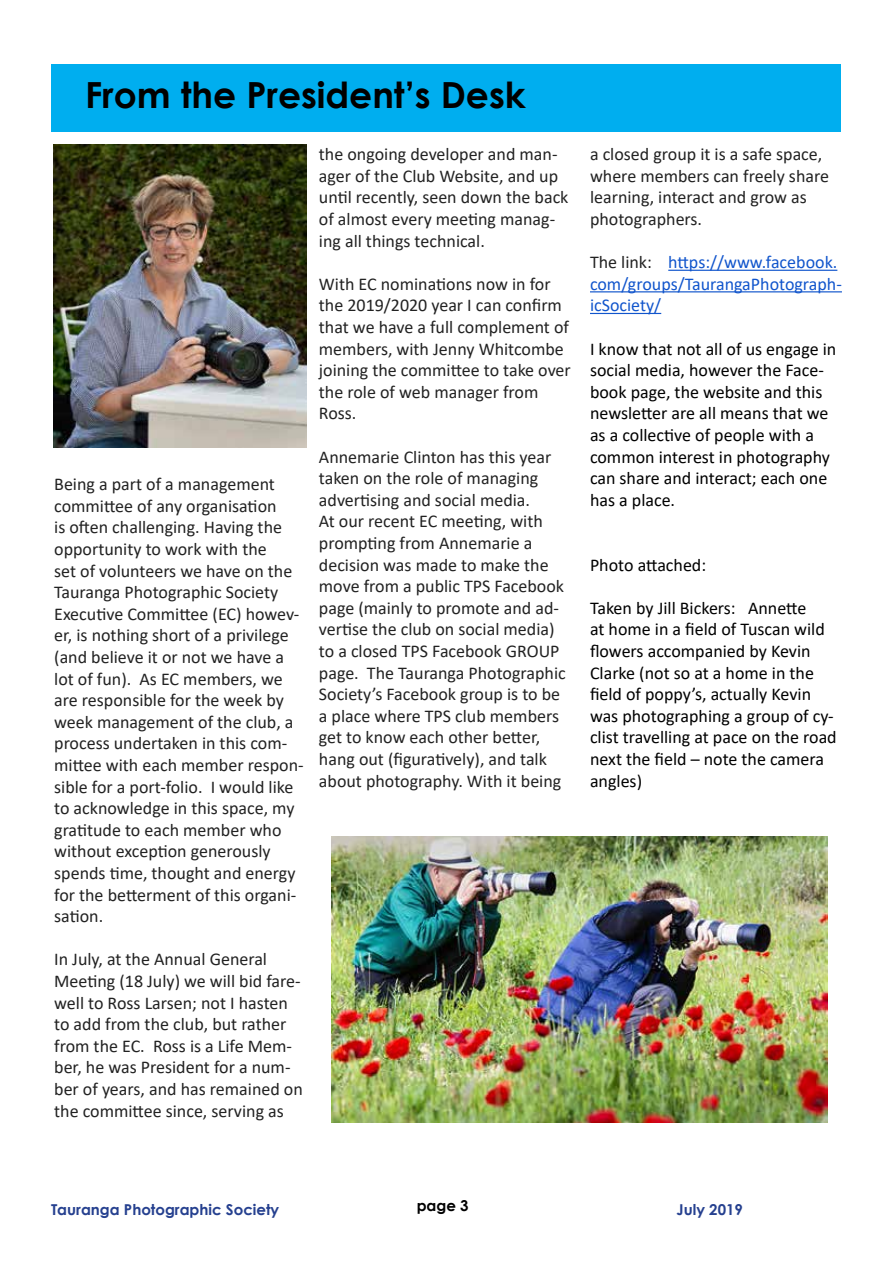
<style>
.page{position:relative;width:893px;height:1263px;background:#fff}
.page>*{position:absolute;margin:0;border:0;box-sizing:border-box;transform-origin:0 0}
.t1{font:700 36px "Century Gothic";color:#000}
.t2{font:18px/21.6px "Calibri";color:#222}
.t3{font:18px/21.6px "Calibri";color:#000}
.t4{font:18px/21.6px "Calibri";color:#15c}
.t5{font:700 15px "Century Gothic";color:#25408f}
.t6{font:700 15px "Century Gothic";color:#000}
.s1{color:#222}
</style>
<div class="page">
<div style="left:52px;top:65px;width:789px;height:67px;background:#00aeef"></div>
<hr style="left:668px;top:270px;width:169px;height:1px;background:#15c">
<hr style="left:590px;top:291px;width:252px;height:1px;background:#15c">
<hr style="left:590px;top:313px;width:71px;height:1px;background:#15c">
<img style="left:54px;top:145px;width:252px;height:302px">
<img style="left:332px;top:837px;width:495px;height:286px">
<h1 class="t1" style="left:85px;top:67px;width:442px">From the President’s Desk</h1>
<h1 class="t1" style="left:102px;top:68px;width:471px">Faceptam eos a consed et</h1>
<p class="t2" style="left:54px;top:473px;width:251px">Being a part of a management committee of any organisation<br>is often challenging. Having the opportunity to work with the<br>set of volunteers we have on the<br>Tauranga Photographic Society<br>Executive Committee (EC) howev&shy;er, is nothing short of a privilege (and believe it or not we have a lot of fun). As EC members, we are responsible for the week by week management of the club, a process undertaken in this com&shy;mittee with each member respon&shy;sible for a port-folio. I would like to acknowledge in this space, my gratitude to each member who without exception generously spends time, thought and energy for the betterment of this organi&shy;sation.</p>
<p class="t2" style="left:54px;top:948px;width:250px">In July, at the Annual General<br>Meeting (18 July) we will bid fare&shy;well to Ross Larsen; not I hasten to add from the club, but rather from the EC. Ross is a Life Mem&shy;ber, he was President for a num&shy;ber of years, and has remained on the committee since, serving as</p>
<p class="t2" style="left:319px;top:143px;width:251px">the ongoing developer and man&shy;ager of the Club Website, and up until recently, seen down the back of almost every meeting manag&shy;ing all things technical.</p>
<p class="t2" style="left:319px;top:273px;width:253px">With EC nominations now in for the 2019/2020 year I can confirm that we have a full complement of members, with Jenny Whitcombe joining the committee to take over the role of web manager from<br>Ross.</p>
<p class="t2" style="left:319px;top:445px;width:248px">Annemarie Clinton has this year taken on the role of managing advertising and social media.<br>At our recent EC meeting, with prompting from Annemarie a decision was made to make the move from a public TPS Facebook page (mainly to promote and ad&shy;vertise the club on social media) to a closed TPS Facebook GROUP page. The Tauranga Photographic<br>Society’s Facebook group is to be a place where TPS club members get to know each other better, hang out (figuratively), and talk about photography. With it being</p>
<p class="t2" style="left:590px;top:143px;width:241px">a closed group it is a safe space, where members can freely share learning, interact and grow as photographers.</p>
<p class="t4" style="left:590px;top:251px;width:253px"><span class="s1">The link:</span> https://www.facebook. com/groups/TaurangaPhotograph&shy;icSociety/</p>
<p class="t3" style="left:590px;top:337px;width:248px">I know that not all of us engage in social media, however the Face&shy;book page, the website and this newsletter are all means that we as a collective of people with a common interest in photography can share and interact; each one has a place.</p>
<p class="t3" style="left:590px;top:553px;width:118px">Photo attached:</p>
<p class="t3" style="left:590px;top:597px;width:248px">Taken by Jill Bickers: Annette<br>at home in a field of Tuscan wild flowers accompanied by Kevin<br>Clarke (not so at a home in the field of poppy’s, actually Kevin was photographing a group of cy&shy;clist travelling at pace on the road next the field – note the camera angles)</p>
<p class="t6" style="left:417px;top:1194px;width:53px">page 3</p>
<p class="t5" style="left:51px;top:1198px;width:230px">Tauranga Photographic Society</p>
<p class="t5" style="left:677px;top:1198px;width:68px">July 2019</p>
</div>
